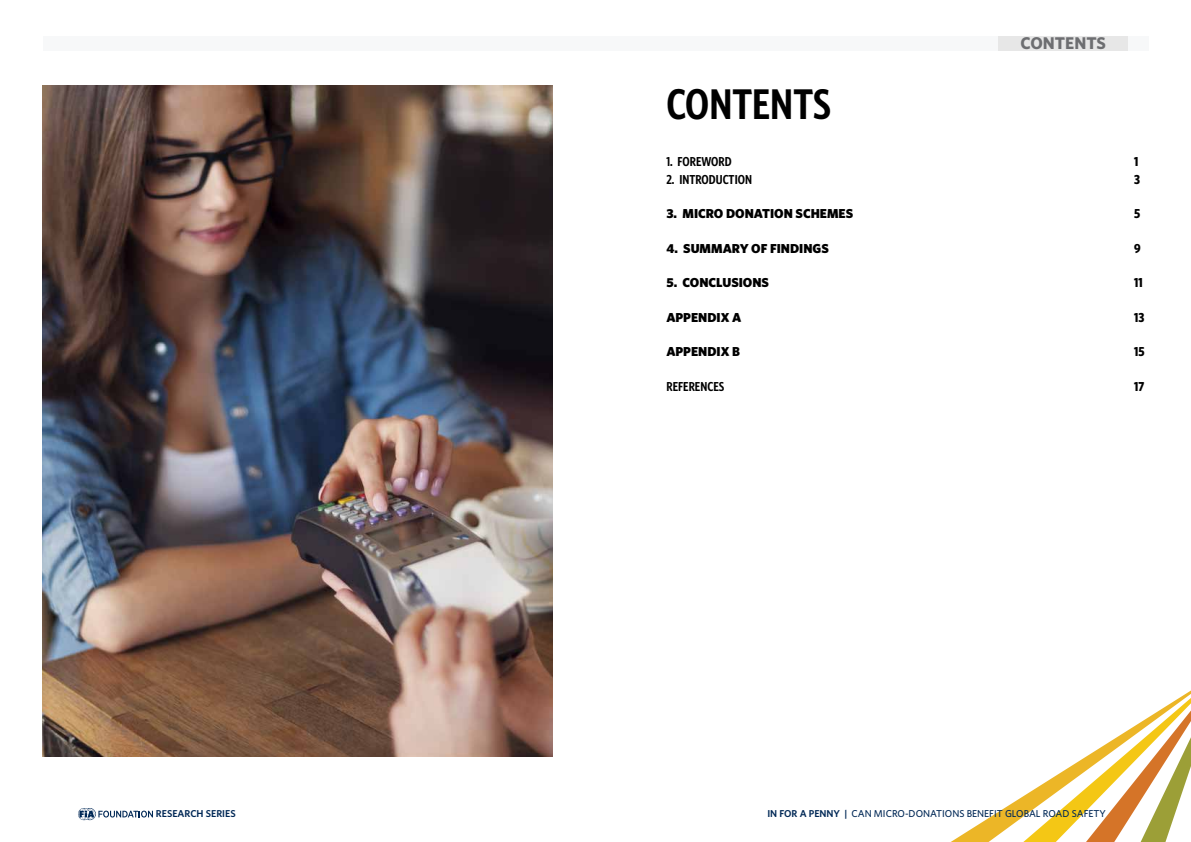
<style>
.page{position:relative;width:1191px;height:842px;background:#fff}
.page>*{position:absolute;margin:0;border:0;box-sizing:border-box;transform-origin:0 0}
.t1{font:600 43px "Whitney Condensed";color:#000}
.t2{font:700 17px "Whitney";color:#6d6e71}
.t3{font:900 13px "Whitney";color:#000}
.t4{font:600 13px "Whitney Condensed";color:#000}
.t5{font:700 13px/17.3px "Whitney Condensed";color:#000}
.t6{font:500 10px "Whitney";color:#002856}
.t7{font:600 10px "Whitney";color:#002856}
.s1{font-weight:600}
</style>
<div class="page">
<div style="left:43px;top:36px;width:1105px;height:14px;background:#f7f8f9"></div>
<div style="left:998px;top:36px;width:129px;height:14px;background:#e7e7e7"></div>
<svg style="left:951px;top:690px;width:240px;height:152px"></svg>
<svg style="left:78px;top:808px;width:75px;height:12px"></svg>
<img style="left:43px;top:85px;width:510px;height:672px">
<p class="t7" style="left:156px;top:807px;width:81px">RESEARCH SERIES</p>
<h1 class="t1" style="left:666px;top:78px;width:166px">CONTENTS</h1>
<p class="t4" style="left:666px;top:154px;width:67px">1. FOREWORD</p>
<p class="t4" style="left:666px;top:171px;width:87px">2. INTRODUCTION</p>
<p class="t3" style="left:666px;top:205px;width:188px">3. MICRO DONATION SCHEMES</p>
<p class="t3" style="left:666px;top:239px;width:164px">4. SUMMARY OF FINDINGS</p>
<p class="t3" style="left:666px;top:274px;width:104px">5. CONCLUSIONS</p>
<p class="t3" style="left:666px;top:308px;width:76px">APPENDIX A</p>
<p class="t3" style="left:666px;top:343px;width:75px">APPENDIX B</p>
<p class="t4" style="left:666px;top:378px;width:59px">REFERENCES</p>
<h2 class="t2" style="left:1020px;top:32px;width:87px">CONTENTS</h2>
<p class="t5" style="left:1134px;top:153px;width:7px">1<br>3</p>
<p class="t5" style="left:1134px;top:204px;width:8px">5</p>
<p class="t5" style="left:1134px;top:239px;width:8px">9</p>
<p class="t5" style="left:1134px;top:273px;width:10px">11</p>
<p class="t5" style="left:1134px;top:308px;width:12px">13</p>
<p class="t5" style="left:1134px;top:342px;width:12px">15</p>
<p class="t5" style="left:1134px;top:377px;width:12px">17</p>
<p class="t6" style="left:767px;top:807px;width:340px"><span class="s1">IN FOR A PENNY |</span> CAN MICRO-DONATIONS BENEFIT GLOBAL ROAD SAFETY</p>
</div>
